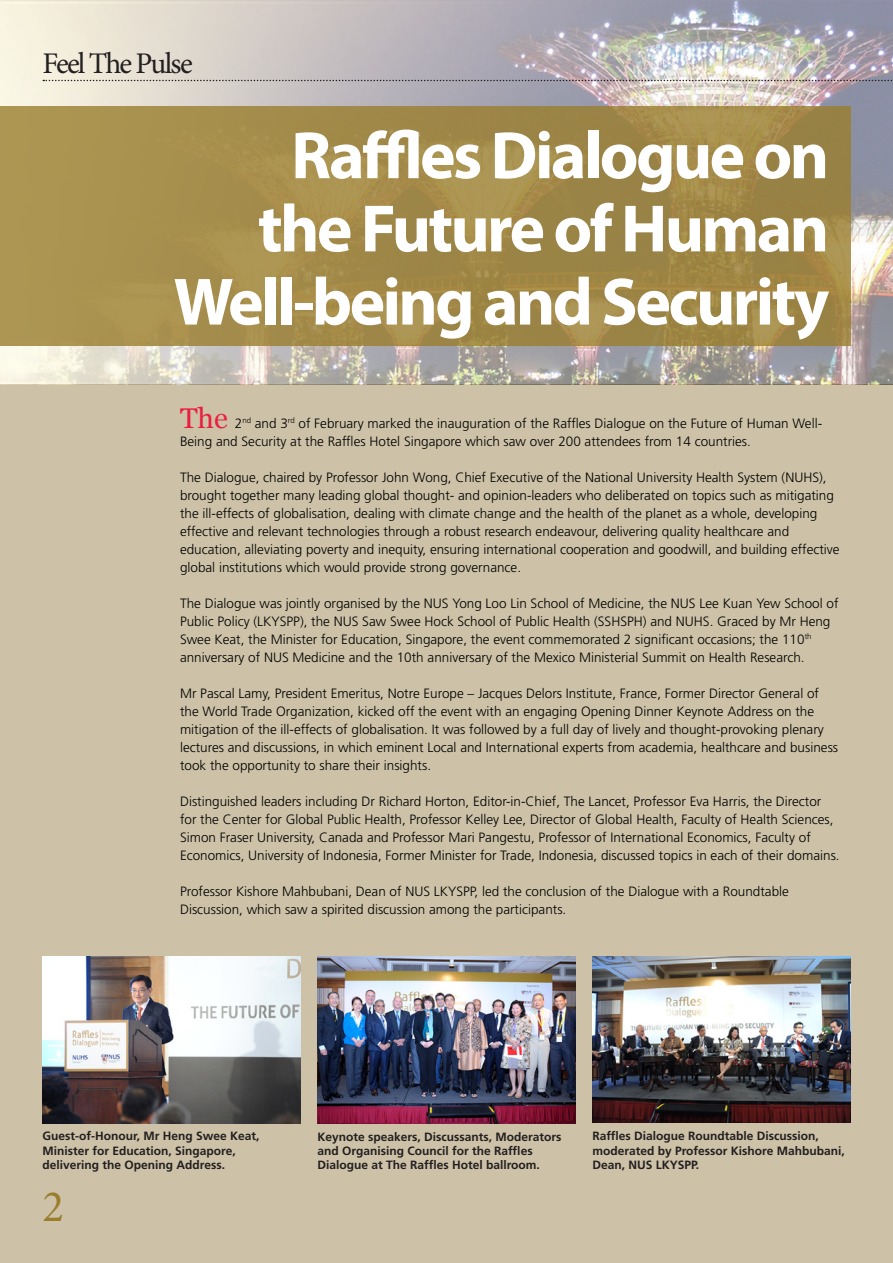
<style>
.page{position:relative;width:893px;height:1263px;background:#fff}
.page>*{position:absolute;margin:0;border:0;box-sizing:border-box;transform-origin:0 0}
.t1{font:700 67.5px/73.2px "Myriad Pro";letter-spacing:-.04em;color:#fff;text-align:right}
.t2{font:45px "Minion Pro";color:#9a7e2e}
.t3{font:30px "Minion Pro";letter-spacing:-.06em;color:#231f20}
.t4{font:300 13.5px/18px "Frutiger LT Std";color:#000}
.t5{font:700 12px/14.4px "Frutiger LT Std";color:#231f20}
.s1{font-family:"Georgia";font-weight:400;font-size:28.5px;color:#e91f41}
</style>
<div class="page">
<div style="left:0;top:385px;width:893px;height:878px;background:#cdc2a7"></div>
<img style="left:0;top:0;width:893px;height:385px">
<svg style="left:43px;top:80px;width:850px;height:1px"></svg>
<div style="left:0;top:106px;width:850px;height:240px;background:linear-gradient(to right,#ac9451,#9c8444)"></div>
<img style="left:43px;top:956px;width:257px;height:167px">
<img style="left:317px;top:956px;width:258px;height:167px">
<img style="left:592px;top:956px;width:258px;height:167px">
<h3 class="t3" style="left:43px;top:43px;width:152px">Feel The Pulse</h3>
<h1 class="t1" style="left:174px;top:117px;width:657px">Raffles Dialogue on<br>the Future of Human<br>Well-being and Security</h1>
<p class="t4" style="left:180px;top:414px;width:644px"><span class="s1">The</span> 2<sup>nd</sup> and 3<sup>rd</sup> of February marked the inauguration of the Raffles Dialogue on the Future of Human Well-<br>Being and Security at the Raffles Hotel Singapore which saw over 200 attendees from 14 countries.</p>
<p class="t4" style="left:180px;top:468px;width:661px">The Dialogue, chaired by Professor John Wong, Chief Executive of the National University Health System (NUHS), brought together many leading global thought- and opinion-leaders who deliberated on topics such as mitigating the ill-effects of globalisation, dealing with climate change and the health of the planet as a whole, developing effective and relevant technologies through a robust research endeavour, delivering quality healthcare and education, alleviating poverty and inequity, ensuring international cooperation and goodwill, and building effective global institutions which would provide strong governance.</p>
<p class="t4" style="left:180px;top:594px;width:660px">The Dialogue was jointly organised by the NUS Yong Loo Lin School of Medicine, the NUS Lee Kuan Yew School of Public Policy (LKYSPP), the NUS Saw Swee Hock School of Public Health (SSHSPH) and NUHS. Graced by Mr Heng Swee Keat, the Minister for Education, Singapore, the event commemorated 2 significant occasions; the 110<sup>th </sup>anniversary of NUS Medicine and the 10th anniversary of the Mexico Ministerial Summit on Health Research.</p>
<p class="t4" style="left:180px;top:684px;width:660px">Mr Pascal Lamy, President Emeritus, Notre Europe – Jacques Delors Institute, France, Former Director General of the World Trade Organization, kicked off the event with an engaging Opening Dinner Keynote Address on the mitigation of the ill-effects of globalisation. It was followed by a full day of lively and thought-provoking plenary lectures and discussions, in which eminent Local and International experts from academia, healthcare and business took the opportunity to share their insights.</p>
<p class="t4" style="left:180px;top:792px;width:661px">Distinguished leaders including Dr Richard Horton, Editor-in-Chief, The Lancet, Professor Eva Harris, the Director for the Center for Global Public Health, Professor Kelley Lee, Director of Global Health, Faculty of Health Sciences, Simon Fraser University, Canada and Professor Mari Pangestu, Professor of International Economics, Faculty of Economics, University of Indonesia, Former Minister for Trade, Indonesia, discussed topics in each of their domains.</p>
<p class="t4" style="left:180px;top:882px;width:610px">Professor Kishore Mahbubani, Dean of NUS LKYSPP, led the conclusion of the Dialogue with a Roundtable<br>Discussion, which saw a spirited discussion among the participants.</p>
<p class="t5" style="left:43px;top:1129px;width:218px">Guest-of-Honour, Mr Heng Swee Keat,<br>Minister for Education, Singapore, delivering the Opening Address.</p>
<p class="t5" style="left:317px;top:1129px;width:246px">Keynote speakers, Discussants, Moderators and Organising Council for the Raffles<br>Dialogue at The Raffles Hotel ballroom.</p>
<p class="t5" style="left:592px;top:1129px;width:254px">Raffles Dialogue Roundtable Discussion, moderated by Professor Kishore Mahbubani,<br>Dean, NUS LKYSPP.</p>
<h2 class="t2" style="left:43px;top:1177px;width:23px">2</h2>
</div>
